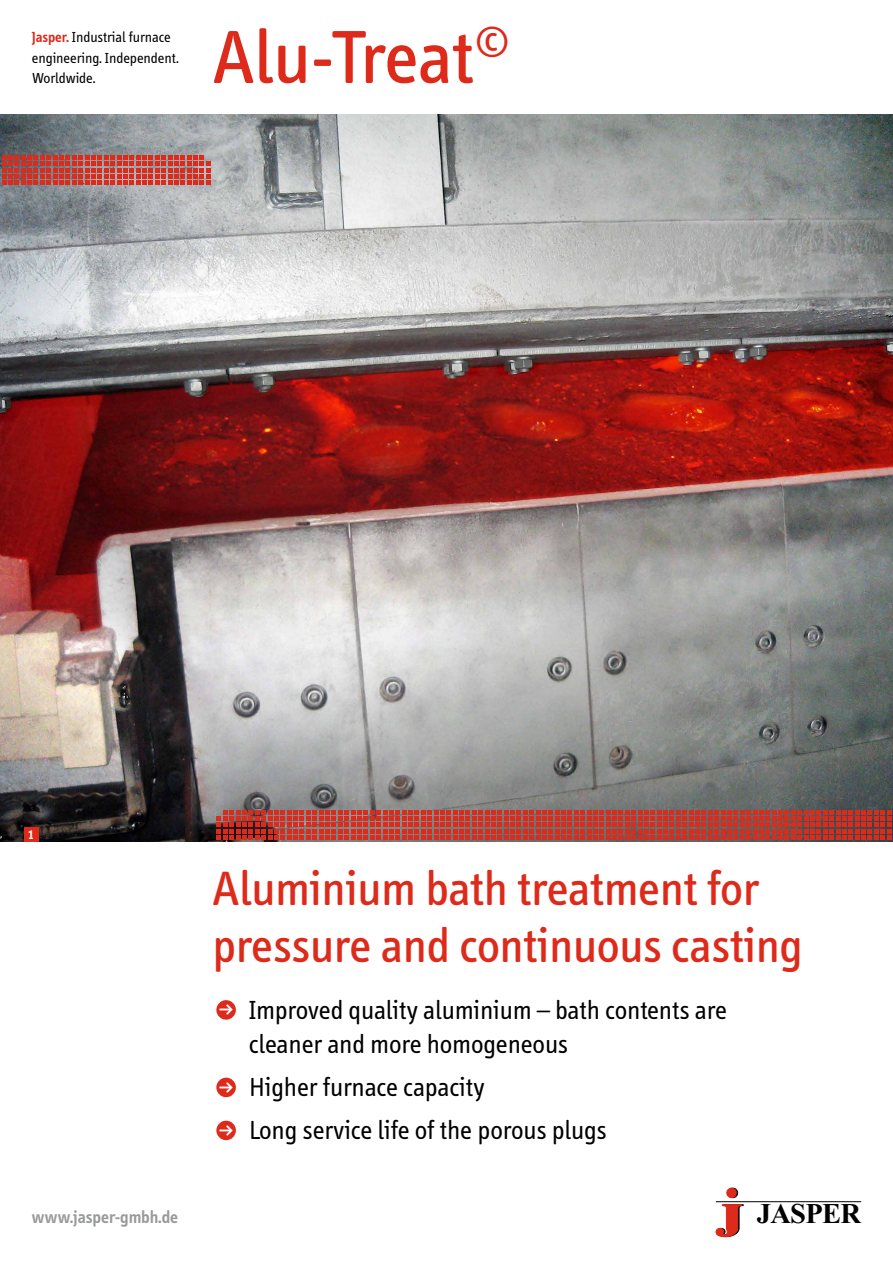
<style>
.page{position:relative;width:893px;height:1263px;background:#fff}
.page>*{position:absolute;margin:0;border:0;box-sizing:border-box;transform-origin:0 0}
.t1{font:77.25px "Info";letter-spacing:-.005em;color:#dd2a1b}
.t2{font:49.5px/57px "Info";color:#dd2a1b}
.t3{font:700 28.65px "Times New Roman";letter-spacing:-.025em;color:#000}
.t4{font:27px/34.5px "Info";color:#000}
.t5{font:600 18px "Info";color:#989999}
.t6{font:700 15.45px "Info";color:#fff}
.t7{font:15px/20.2px "Info";color:#000}
.t8{font:700 12.75px "Info";color:#fff}
.s1{font-weight:600;color:#dd2a1b}
</style>
<div class="page">
<div style="left:728px;top:1188px;width:10px;height:9px;background:#d32819;border-radius:50%"></div>
<div style="left:728px;top:1188px;width:10px;height:10px;border:1px solid #000;border-radius:50%"></div>
<div style="left:727px;top:1188px;width:9px;height:9px;background:#dd2a1b;border-radius:50%"></div>
<div style="left:727px;top:1188px;width:9px;height:10px;border:1px solid #dd2a1b;border-radius:50%"></div>
<svg style="left:716px;top:1204px;width:27px;height:33px"></svg>
<hr style="left:716px;top:1201px;width:145px;height:1px;background:#000">
<img style="left:0;top:115px;width:893px;height:727px">
<svg style="left:217px;top:810px;width:674px;height:30px;background:#b34036"></svg>
<div style="left:216px;top:1000px;width:20px;height:20px;background:#dd2a1b;border-radius:50%"></div>
<div style="left:216px;top:1078px;width:20px;height:19px;background:#dd2a1b;border-radius:50%"></div>
<div style="left:216px;top:1121px;width:20px;height:19px;background:#dd2a1b;border-radius:50%"></div>
<div style="left:24px;top:827px;width:14px;height:15px;background:#dd2a1b"></div>
<svg style="left:2px;top:155px;width:208px;height:30px;background:#c24f47"></svg>
<p class="t7" style="left:32px;top:27px;width:149px"><span class="s1">Jasper.</span> Industrial furnace engineering. Independent.<br>Worldwide.</p>
<h1 class="t1" style="left:213px;top:14px;width:299px">Alu-Treat<sup>©</sup></h1>
<p class="t8" style="left:28px;top:827px;width:8px">1</p>
<h2 class="t2" style="left:213px;top:860px;width:591px">Aluminium bath treatment for pressure and continuous casting</h2>
<p class="t6" style="left:219px;top:1001px;width:16px">±</p>
<p class="t6" style="left:219px;top:1079px;width:16px">±</p>
<p class="t6" style="left:219px;top:1122px;width:16px">±</p>
<p class="t4" style="left:249px;top:993px;width:480px">Improved quality aluminium – bath contents are cleaner and more homogeneous</p>
<p class="t4" style="left:249px;top:1066px;width:359px;line-height:43px">Higher furnace capacity<br>Long service life of the porous plugs</p>
<p class="t5" style="left:32px;top:1206px;width:148px">www.jasper-gmbh.de</p>
<p class="t3" style="left:757px;top:1196px;width:106px">JASPER</p>
</div>
